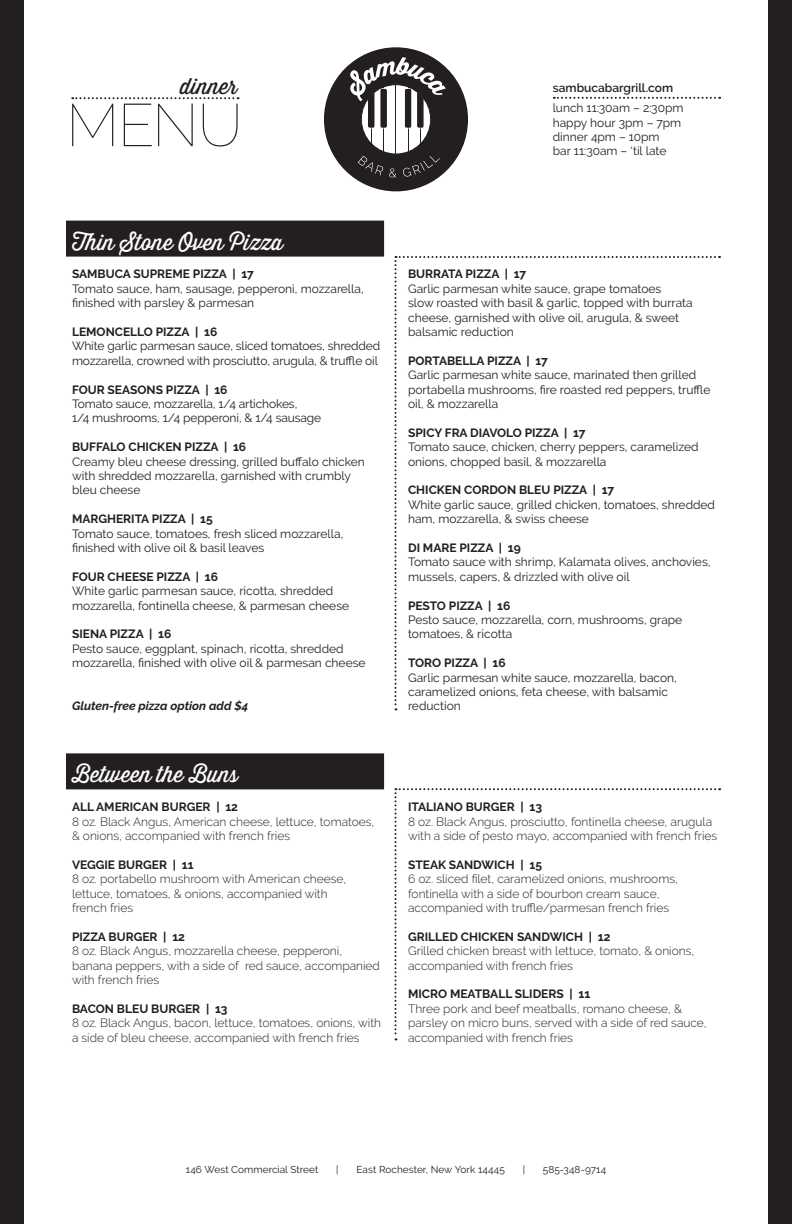
<style>
.page{position:relative;width:792px;height:1224px;background:#fff}
.page>*{position:absolute;margin:0;border:0;box-sizing:border-box;transform-origin:0 0}
.t1{font:100 60px "Raleway";color:#231f20}
.t2{font:22px "Thirsty Script";color:#fff}
.t3{font:22px "Thirsty Script";color:#231f20}
.t4{font:12px/14.4px "Raleway";color:#231f20}
.t5{font:300 12px/14.4px "Raleway";color:#231f20}
.t6{font:700 12px "Raleway";color:#231f20}
.t7{font:italic 700 12px "Raleway";color:#231f20}
.t8{font:600 12px "Raleway";color:#231f20}
.t9{font:10px "Raleway";letter-spacing:.005em;color:#231f20}
</style>
<div class="page">
<div style="left:66px;top:753px;width:318px;height:36px;background:#231f20"></div>
<div style="left:66px;top:221px;width:318px;height:36px;background:#231f20"></div>
<svg style="left:394px;top:256px;width:326px;height:454px"></svg>
<svg style="left:394px;top:788px;width:326px;height:252px"></svg>
<div style="left:0;top:0;width:24px;height:1224px;background:#231f20"></div>
<div style="left:768px;top:0;width:24px;height:1224px;background:#231f20"></div>
<div style="left:324px;top:47px;width:144px;height:144px;background:#231f20;border-radius:50%"></div>
<svg style="left:349px;top:57px;width:97px;height:121px"></svg>
<svg style="left:72px;top:97px;width:167px;height:2px"></svg>
<svg style="left:554px;top:97px;width:166px;height:2px"></svg>
<h2 class="t3" style="left:180px;top:70px;width:59px">dinner</h2>
<p class="t8" style="left:553px;top:81px;width:122px">sambucabargrill.com</p>
<h1 class="t1" style="left:66px;top:90px;width:178px">MENU</h1>
<p class="t4" style="left:553px;top:101px;width:132px">lunch 11:30am – 2:30pm happy hour 3pm – 7pm dinner 4pm – 10pm<br>bar 11:30am – ‘til late</p>
<h2 class="t2" style="left:72px;top:226px;width:213px">Thin Stone Oven Pizza</h2>
<p class="t6" style="left:72px;top:267px;width:183px">SAMBUCA SUPREME PIZZA | 17</p>
<p class="t4" style="left:72px;top:281px;width:293px">Tomato sauce, ham, sausage, pepperoni, mozzarella, finished with parsley &amp; parmesan</p>
<p class="t6" style="left:72px;top:325px;width:147px">LEMONCELLO PIZZA | 16</p>
<p class="t4" style="left:72px;top:339px;width:310px">White garlic parmesan sauce, sliced tomatoes, shredded mozzarella, crowned with prosciutto, arugula, &amp; truffle oil</p>
<p class="t6" style="left:72px;top:383px;width:157px">FOUR SEASONS PIZZA | 16</p>
<p class="t4" style="left:72px;top:397px;width:251px">Tomato sauce, mozzarella, 1/4 artichokes,<br>1/4 mushrooms, 1/4 pepperoni, &amp; 1/4 sausage</p>
<p class="t6" style="left:72px;top:440px;width:176px">BUFFALO CHICKEN PIZZA | 16</p>
<p class="t4" style="left:72px;top:454px;width:294px">Creamy bleu cheese dressing, grilled buffalo chicken with shredded mozzarella, garnished with crumbly bleu cheese</p>
<p class="t6" style="left:72px;top:512px;width:142px">MARGHERITA PIZZA | 15</p>
<p class="t4" style="left:72px;top:526px;width:273px">Tomato sauce, tomatoes, fresh sliced mozzarella, finished with olive oil &amp; basil leaves</p>
<p class="t6" style="left:72px;top:570px;width:148px">FOUR CHEESE PIZZA | 16</p>
<p class="t4" style="left:72px;top:584px;width:279px">White garlic parmesan sauce, ricotta, shredded mozzarella, fontinella cheese, &amp; parmesan cheese</p>
<p class="t6" style="left:72px;top:627px;width:101px">SIENA PIZZA | 16</p>
<p class="t4" style="left:72px;top:641px;width:295px">Pesto sauce, eggplant, spinach, ricotta, shredded mozzarella, finished with olive oil &amp; parmesan cheese</p>
<p class="t7" style="left:72px;top:699px;width:178px">Gluten-free pizza option add $4</p>
<h2 class="t2" style="left:72px;top:759px;width:168px">Between the Buns</h2>
<p class="t6" style="left:72px;top:800px;width:168px">ALL AMERICAN BURGER | 12</p>
<p class="t5" style="left:72px;top:814px;width:304px">8 oz. Black Angus, American cheese, lettuce, tomatoes, &amp; onions, accompanied with french fries</p>
<p class="t6" style="left:72px;top:858px;width:123px">VEGGIE BURGER | 11</p>
<p class="t5" style="left:72px;top:872px;width:276px">8 oz. portabello mushroom with American cheese, lettuce, tomatoes, &amp; onions, accompanied with french fries</p>
<p class="t6" style="left:72px;top:930px;width:115px">PIZZA BURGER | 12</p>
<p class="t5" style="left:72px;top:944px;width:310px">8 oz. Black Angus, mozzarella cheese, pepperoni, banana peppers, with a side of red sauce, accompanied with french fries</p>
<p class="t6" style="left:72px;top:1002px;width:157px">BACON BLEU BURGER | 13</p>
<p class="t5" style="left:72px;top:1016px;width:311px">8 oz. Black Angus, bacon, lettuce, tomatoes, onions, with a side of bleu cheese, accompanied with french fries</p>
<p class="t6" style="left:408px;top:267px;width:120px">BURRATA PIZZA | 17</p>
<p class="t4" style="left:408px;top:281px;width:286px">Garlic parmesan white sauce, grape tomatoes<br>slow roasted with basil &amp; garlic, topped with burrata cheese, garnished with olive oil, arugula, &amp; sweet balsamic reduction</p>
<p class="t6" style="left:408px;top:354px;width:141px">PORTABELLA PIZZA | 17</p>
<p class="t4" style="left:408px;top:368px;width:304px">Garlic parmesan white sauce, marinated then grilled portabella mushrooms, fire roasted red peppers, truffle oil, &amp; mozzarella</p>
<p class="t6" style="left:408px;top:426px;width:179px">SPICY FRA DIAVOLO PIZZA | 17</p>
<p class="t4" style="left:408px;top:440px;width:292px">Tomato sauce, chicken, cherry peppers, caramelized onions, chopped basil, &amp; mozzarella</p>
<p class="t6" style="left:408px;top:483px;width:208px">CHICKEN CORDON BLEU PIZZA | 17</p>
<p class="t4" style="left:408px;top:497px;width:309px">White garlic sauce, grilled chicken, tomatoes, shredded ham, mozzarella, &amp; swiss cheese</p>
<p class="t6" style="left:408px;top:541px;width:114px">DI MARE PIZZA | 19</p>
<p class="t4" style="left:408px;top:555px;width:304px">Tomato sauce with shrimp, Kalamata olives, anchovies, mussels, capers, &amp; drizzled with olive oil</p>
<p class="t6" style="left:408px;top:599px;width:104px">PESTO PIZZA | 16</p>
<p class="t4" style="left:408px;top:613px;width:276px">Pesto sauce, mozzarella, corn, mushrooms, grape tomatoes, &amp; ricotta</p>
<p class="t6" style="left:408px;top:656px;width:99px">TORO PIZZA | 16</p>
<p class="t4" style="left:408px;top:670px;width:270px">Garlic parmesan white sauce, mozzarella, bacon, caramelized onions, feta cheese, with balsamic reduction</p>
<p class="t6" style="left:408px;top:800px;width:136px">ITALIANO BURGER | 13</p>
<p class="t5" style="left:408px;top:814px;width:311px">8 oz. Black Angus, prosciutto, fontinella cheese, arugula with a side of pesto mayo, accompanied with french fries</p>
<p class="t6" style="left:408px;top:858px;width:136px">STEAK SANDWICH | 15</p>
<p class="t5" style="left:408px;top:872px;width:271px">6 oz. sliced filet, caramelized onions, mushrooms, fontinella with a side of bourbon cream sauce, accompanied with truffle/parmesan french fries</p>
<p class="t6" style="left:408px;top:930px;width:204px">GRILLED CHICKEN SANDWICH | 12</p>
<p class="t5" style="left:408px;top:944px;width:288px">Grilled chicken breast with lettuce, tomato, &amp; onions, accompanied with french fries</p>
<p class="t6" style="left:408px;top:987px;width:184px">MICRO MEATBALL SLIDERS | 11</p>
<p class="t5" style="left:408px;top:1001px;width:300px">Three pork and beef meatballs, romano cheese, &amp; parsley on micro buns, served with a side of red sauce, accompanied with french fries</p>
<p class="t9" style="left:186px;top:1163px;width:134px">146 West Commercial Street</p>
<p class="t9" style="left:336px;top:1163px;width:4px">|</p>
<p class="t9" style="left:356px;top:1163px;width:150px">East Rochester, New York 14445</p>
<p class="t9" style="left:523px;top:1163px;width:4px">|</p>
<p class="t9" style="left:543px;top:1163px;width:65px">585-348-9714</p>
</div>
